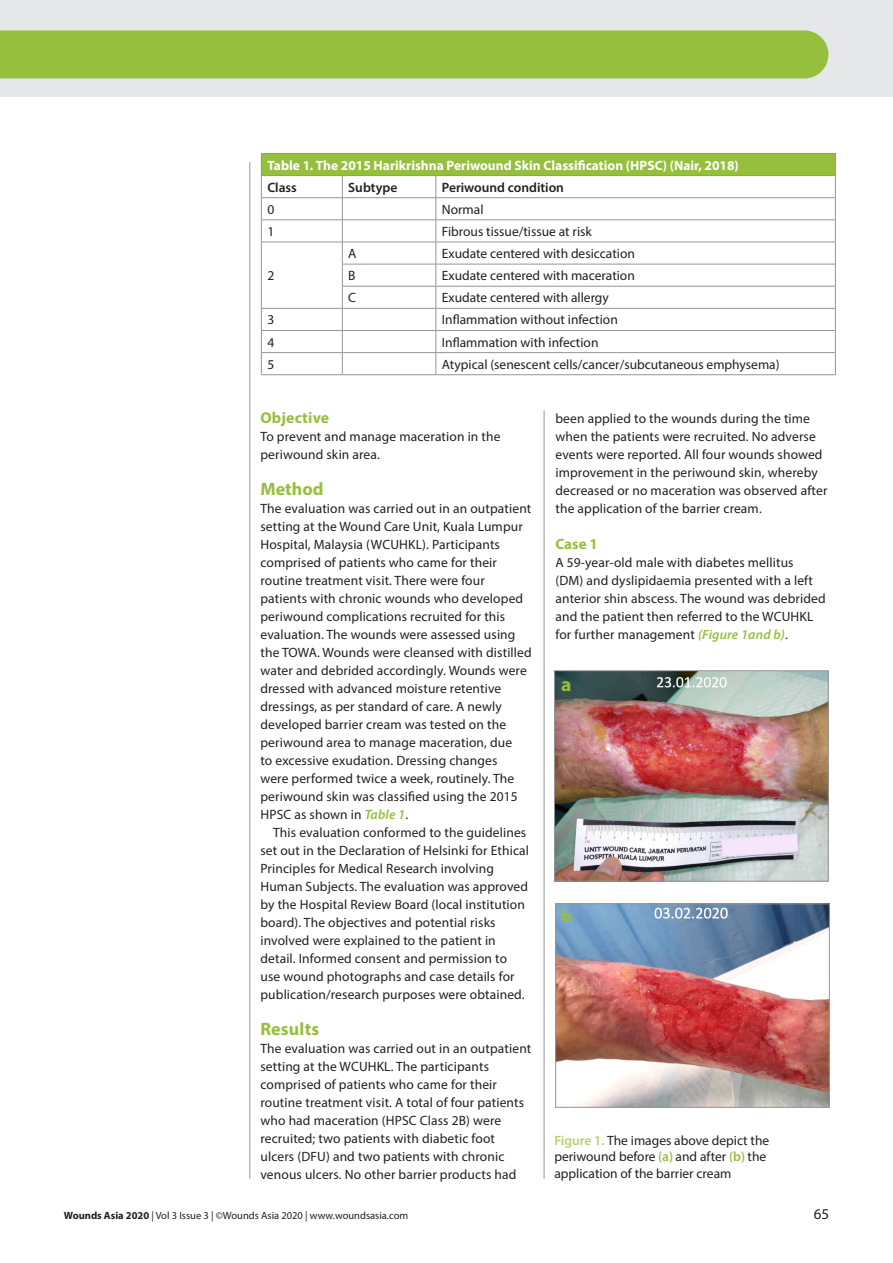
<style>
.page{position:relative;width:893px;height:1263px;background:#fff}
.page>*{position:absolute;margin:0;border:0;box-sizing:border-box;transform-origin:0 0}
.FIGURE_CAPTION{font:700 19.5px "Myriad Pro";color:#96bf3d}
.A-HEAD_CROSS_HEAD{font:700 18px "Myriad Pro";letter-spacing:.01em;color:#96bf3d}
.FIGURE_CAPTION-2{font:700 18px "Myriad Pro";color:#96bf3d}
.A-HEAD_CROSS_HEAD-2{font:700 15.75px "Myriad Pro";letter-spacing:.01em;color:#96bf3d}
.C_HEAD{font:700 15px "Myriad Pro";color:#96bf3d}
.t1{font:15px "Myriad Pro";color:#231f20}
.BODY_INDENT{font:13.5px/18px "Myriad Pro";letter-spacing:.01em;color:#231f20}
.PAGE_POINTS_PAPERS{font:13.5px "Myriad Pro";color:#231f20}
.FIGURE_CAPTION-3{font:13.5px/16.5px "Myriad Pro";color:#231f20}
.PAGE_POINTS_PAPERS-2{font:700 13.5px "Myriad Pro";color:#fff}
.PAGE_POINTS_PAPERS-3{font:600 13.5px "Myriad Pro";color:#231f20}
.t2{font:10.5px "Myriad Pro";color:#231f20}
.s1{font-style:italic}
.s2{font-weight:600;font-style:italic;color:#96bf3d}
.s3{font-weight:600;color:#b5cf74}
.s4{font-weight:600;color:#96bf3d}
.s5{font-weight:700}
</style>
<div class="page">
<hr style="left:250px;top:162px;width:1px;height:1017px;background:#939598">
<hr style="left:544px;top:410px;width:1px;height:769px;background:#939598">
<div style="left:0;top:0;width:893px;height:97px;background:#e6e7e9"></div>
<div style="left:0;top:30px;width:829px;height:49px;background:#96bf3d"></div>
<div style="left:261px;top:153px;width:574px;height:23px;background:#96bf3d"></div>
<hr style="left:261px;top:153px;width:81px;height:1px;background:#939598">
<hr style="left:342px;top:153px;width:94px;height:1px;background:#939598">
<hr style="left:436px;top:153px;width:400px;height:1px;background:#939598">
<hr style="left:261px;top:175px;width:81px;height:1px;background:#939598">
<hr style="left:342px;top:175px;width:94px;height:1px;background:#939598">
<hr style="left:436px;top:175px;width:400px;height:1px;background:#939598">
<hr style="left:261px;top:197px;width:81px;height:1px;background:#939598">
<hr style="left:342px;top:197px;width:94px;height:1px;background:#939598">
<hr style="left:436px;top:197px;width:400px;height:1px;background:#939598">
<hr style="left:261px;top:220px;width:81px;height:1px;background:#939598">
<hr style="left:342px;top:220px;width:94px;height:1px;background:#939598">
<hr style="left:436px;top:220px;width:400px;height:1px;background:#939598">
<hr style="left:261px;top:242px;width:81px;height:1px;background:#939598">
<hr style="left:342px;top:242px;width:94px;height:1px;background:#939598">
<hr style="left:436px;top:242px;width:400px;height:1px;background:#939598">
<hr style="left:342px;top:264px;width:94px;height:1px;background:#939598">
<hr style="left:436px;top:264px;width:400px;height:1px;background:#939598">
<hr style="left:342px;top:286px;width:94px;height:1px;background:#939598">
<hr style="left:436px;top:286px;width:400px;height:1px;background:#939598">
<hr style="left:261px;top:308px;width:81px;height:1px;background:#939598">
<hr style="left:342px;top:308px;width:94px;height:1px;background:#939598">
<hr style="left:436px;top:308px;width:400px;height:1px;background:#939598">
<hr style="left:261px;top:330px;width:81px;height:1px;background:#939598">
<hr style="left:342px;top:330px;width:94px;height:1px;background:#939598">
<hr style="left:436px;top:330px;width:400px;height:1px;background:#939598">
<hr style="left:261px;top:352px;width:81px;height:1px;background:#939598">
<svg style="left:261px;top:154px;width:1px;height:220px"></svg>
<hr style="left:342px;top:352px;width:94px;height:1px;background:#939598">
<svg style="left:342px;top:176px;width:1px;height:198px"></svg>
<hr style="left:436px;top:352px;width:400px;height:1px;background:#939598">
<svg style="left:436px;top:176px;width:1px;height:198px"></svg>
<svg style="left:835px;top:154px;width:1px;height:220px"></svg>
<hr style="left:261px;top:374px;width:81px;height:1px;background:#939598">
<hr style="left:342px;top:374px;width:94px;height:1px;background:#939598">
<hr style="left:436px;top:374px;width:400px;height:1px;background:#939598">
<img style="left:556px;top:672px;width:270px;height:207px">
<div style="left:554px;top:670px;width:274px;height:211px;border:1px solid #939598"></div>
<img style="left:557px;top:906px;width:271px;height:199px">
<div style="left:555px;top:904px;width:275px;height:203px;border:1px solid #939598"></div>
<p class="PAGE_POINTS_PAPERS-2" style="left:267px;top:156px;width:473px">Table 1<span class="s1">.</span> The 2015 Harikrishna Periwound Skin Classification (HPSC) (Nair, 2018)</p>
<p class="PAGE_POINTS_PAPERS-3" style="left:267px;top:179px;width:31px">Class</p>
<p class="PAGE_POINTS_PAPERS-3" style="left:348px;top:179px;width:51px">Subtype</p>
<p class="PAGE_POINTS_PAPERS-3" style="left:442px;top:179px;width:124px">Periwound condition</p>
<p class="PAGE_POINTS_PAPERS" style="left:267px;top:201px;width:8px">0</p>
<p class="PAGE_POINTS_PAPERS" style="left:442px;top:201px;width:43px">Normal</p>
<p class="PAGE_POINTS_PAPERS" style="left:267px;top:223px;width:8px">1</p>
<p class="PAGE_POINTS_PAPERS" style="left:442px;top:223px;width:152px">Fibrous tissue/tissue at risk</p>
<p class="PAGE_POINTS_PAPERS" style="left:267px;top:267px;width:8px">2</p>
<p class="PAGE_POINTS_PAPERS" style="left:348px;top:245px;width:10px">A</p>
<p class="PAGE_POINTS_PAPERS" style="left:442px;top:245px;width:195px">Exudate centered with desiccation</p>
<p class="PAGE_POINTS_PAPERS" style="left:348px;top:267px;width:9px">B</p>
<p class="PAGE_POINTS_PAPERS" style="left:442px;top:267px;width:194px">Exudate centered with maceration</p>
<p class="PAGE_POINTS_PAPERS" style="left:348px;top:289px;width:9px">C</p>
<p class="PAGE_POINTS_PAPERS" style="left:442px;top:289px;width:169px">Exudate centered with allergy</p>
<p class="PAGE_POINTS_PAPERS" style="left:267px;top:312px;width:8px">3</p>
<p class="PAGE_POINTS_PAPERS" style="left:442px;top:312px;width:177px">Inflammation without infection</p>
<p class="PAGE_POINTS_PAPERS" style="left:267px;top:334px;width:8px">4</p>
<p class="PAGE_POINTS_PAPERS" style="left:442px;top:334px;width:158px">Inflammation with infection</p>
<p class="PAGE_POINTS_PAPERS" style="left:267px;top:356px;width:8px">5</p>
<p class="PAGE_POINTS_PAPERS" style="left:442px;top:356px;width:339px">Atypical (senescent cells/cancer/subcutaneous emphysema)</p>
<p class="A-HEAD_CROSS_HEAD-2" style="left:260px;top:407px;width:70px">Objective</p>
<p class="BODY_INDENT" style="left:260px;top:427px;width:242px">To prevent and manage maceration in the periwound skin area.</p>
<p class="A-HEAD_CROSS_HEAD" style="left:260px;top:477px;width:65px">Method</p>
<p class="BODY_INDENT" style="left:260px;top:499px;width:273px">The evaluation was carried out in an outpatient setting at the Wound Care Unit, Kuala Lumpur Hospital, Malaysia (WCUHKL). Participants comprised of patients who came for their routine treatment visit. There were four patients with chronic wounds who developed periwound complications recruited for this evaluation. The wounds were assessed using the TOWA. Wounds were cleansed with distilled water and debrided accordingly. Wounds were dressed with advanced moisture retentive dressings, as per standard of care. A newly developed barrier cream was tested on the periwound area to manage maceration, due<br>to excessive exudation. Dressing changes<br>were performed twice a week, routinely. The periwound skin was classified using the 2015<br>HPSC as shown in <span class="s2">Table 1</span>.</p>
<p class="BODY_INDENT" style="left:260px;top:823px;width:270px;text-indent:13px">This evaluation conformed to the guidelines set out in the Declaration of Helsinki for Ethical Principles for Medical Research involving Human Subjects. The evaluation was approved by the Hospital Review Board (local institution board). The objectives and potential risks involved were explained to the patient in detail. Informed consent and permission to use wound photographs and case details for publication/research purposes were obtained.</p>
<p class="A-HEAD_CROSS_HEAD" style="left:260px;top:1017px;width:60px">Results</p>
<p class="BODY_INDENT" style="left:260px;top:1039px;width:272px">The evaluation was carried out in an outpatient setting at the WCUHKL. The participants comprised of patients who came for their routine treatment visit. A total of four patients who had maceration (HPSC Class 2B) were recruited; two patients with diabetic foot ulcers (DFU) and two patients with chronic venous ulcers. No other barrier products had</p>
<p class="BODY_INDENT" style="left:555px;top:409px;width:273px">been applied to the wounds during the time when the patients were recruited. No adverse events were reported. All four wounds showed improvement in the periwound skin, whereby decreased or no maceration was observed after the application of the barrier cream.</p>
<p class="C_HEAD" style="left:555px;top:534px;width:44px">Case 1</p>
<p class="BODY_INDENT" style="left:555px;top:553px;width:272px">A 59-year-old male with diabetes mellitus<br>(DM) and dyslipidaemia presented with a left anterior shin abscess. The wound was debrided and the patient then referred to the WCUHKL for further management <span class="s2">(Figure 1and b)</span>.</p>
<p class="FIGURE_CAPTION" style="left:561px;top:671px;width:12px">a</p>
<p class="FIGURE_CAPTION-2" style="left:561px;top:904px;width:12px">b</p>
<p class="FIGURE_CAPTION-3" style="left:554px;top:1132px;width:216px"><span class="s3">Figure 1.</span> The images above depict the periwound before <span class="s4">(a)</span> and after <span class="s4">(b)</span> the application of the barrier cream</p>
<p class="t2" style="left:64px;top:1208px;width:346px"><span class="s5">Wounds Asia 2020</span> | Vol 3 Issue 3 | ©Wounds Asia 2020 | www.woundsasia.com</p>
<p class="t1" style="left:814px;top:1204px;width:17px">65</p>
</div>
